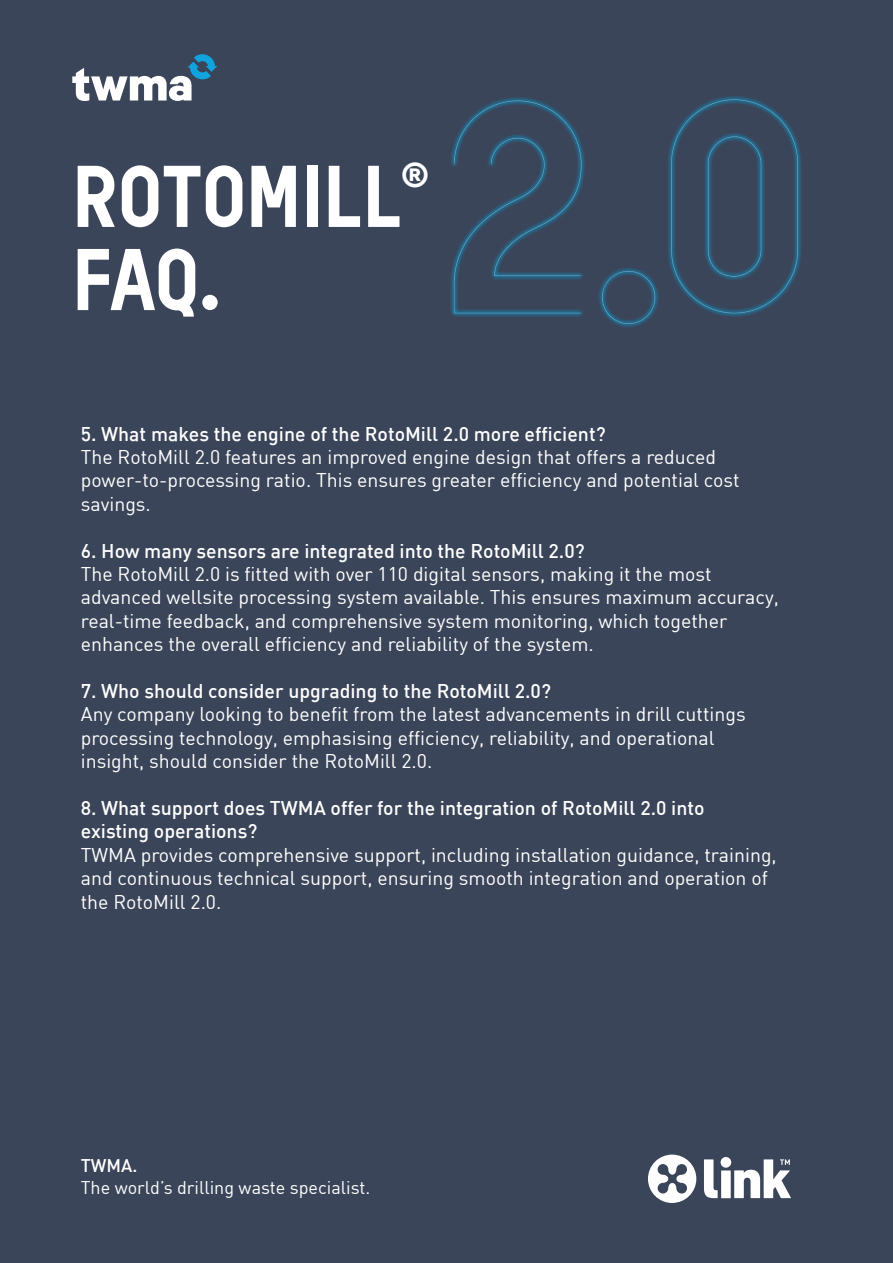
<style>
.page{position:relative;width:893px;height:1263px;background:#3b4559}
.page>*{position:absolute;margin:0;border:0;box-sizing:border-box;transform-origin:0 0}
.t1{font:700 82.5px "Reglo";color:#fff}
.t2{font:19.5px/23.4px "DIN";color:#fff}
.t3{font:500 19.5px "DIN";color:#fff}
.t4{font:18px "DIN";color:#fff}
.t5{font:500 18px "DIN";color:#fff}
</style>
<div class="page">
<svg style="left:72px;top:54px;width:145px;height:47px"></svg>
<img style="left:450px;top:96px;width:351px;height:231px">
<svg style="left:648px;top:1154px;width:48px;height:49px"></svg>
<svg style="left:704px;top:1159px;width:14px;height:39px"></svg>
<div style="left:721px;top:1170px;width:10px;height:28px;background:#fff"></div>
<svg style="left:734px;top:1159px;width:57px;height:39px"></svg>
<div style="left:721px;top:1157px;width:10px;height:11px;background:#fff;border-radius:50%"></div>
<p class="t1" style="left:72px;top:149px;width:358px">ROTOMILL<sup>®</sup></p>
<p class="t1" style="left:72px;top:232px;width:150px">FAQ.</p>
<p class="t3" style="left:81px;top:421px;width:526px">5. What makes the engine of the RotoMill 2.0 more efficient?</p>
<p class="t2" style="left:81px;top:445px;width:637px">The RotoMill 2.0 features an improved engine design that offers a reduced</p>
<p class="t2" style="left:81px;top:468px;width:660px">power-to-processing ratio. This ensures greater efficiency and potential cost savings.</p>
<p class="t3" style="left:81px;top:538px;width:505px">6. How many sensors are integrated into the RotoMill 2.0?</p>
<p class="t2" style="left:81px;top:562px;width:632px">The RotoMill 2.0 is fitted with over 110 digital sensors, making it the most</p>
<p class="t2" style="left:81px;top:585px;width:700px">advanced wellsite processing system available. This ensures maximum accuracy, real-time feedback, and comprehensive system monitoring, which together</p>
<p class="t2" style="left:81px;top:632px;width:515px">enhances the overall efficiency and reliability of the system.</p>
<p class="t3" style="left:81px;top:678px;width:472px">7. Who should consider upgrading to the RotoMill 2.0?</p>
<p class="t2" style="left:81px;top:702px;width:666px">Any company looking to benefit from the latest advancements in drill cuttings processing technology, emphasising efficiency, reliability, and operational</p>
<p class="t2" style="left:81px;top:749px;width:353px">insight, should consider the RotoMill 2.0.</p>
<p class="t3" style="left:81px;top:795px;width:625px">8. What support does TWMA offer for the integration of RotoMill 2.0 into</p>
<p class="t3" style="left:81px;top:819px;width:178px">existing operations?</p>
<p class="t2" style="left:81px;top:843px;width:697px">TWMA provides comprehensive support, including installation guidance, training, and continuous technical support, ensuring smooth integration and operation of the RotoMill 2.0.</p>
<p class="t5" style="left:81px;top:1154px;width:58px">TWMA.</p>
<p class="t4" style="left:81px;top:1176px;width:291px">The world’s drilling waste specialist.</p>
</div>
